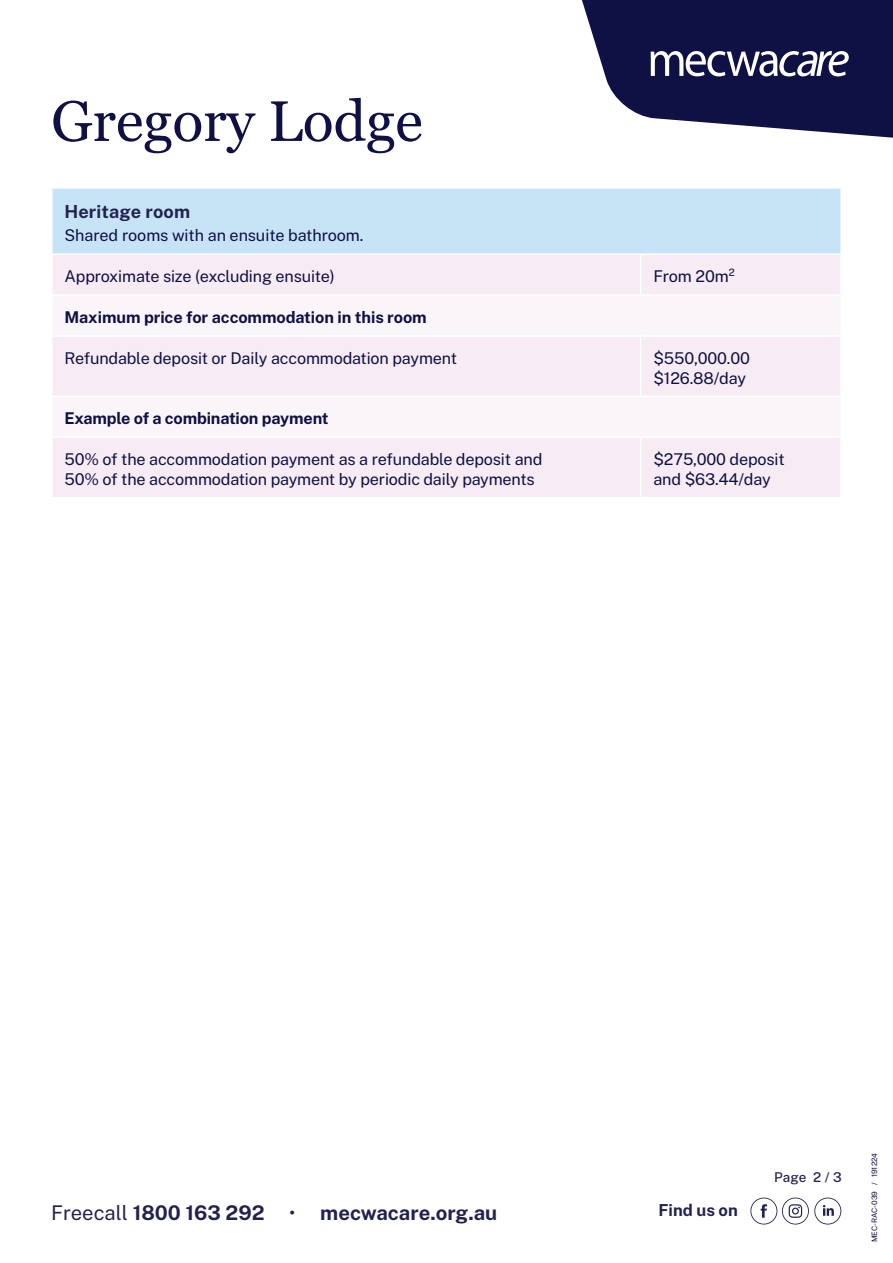
<style>
.page{position:relative;width:893px;height:1263px;background:#fff}
.page>*{position:absolute;margin:0;border:0;box-sizing:border-box;transform-origin:0 0}
.HEADING{font:57px "Georgia";color:#0f1044}
.t1{font:700 20.25px "Public Sans";color:#22224f}
.Intro{font:700 18px "Public Sans";letter-spacing:.01em;color:#22224f}
.t2{font:700 16.5px "Public Sans";color:#22224f}
.BODY_COPY{font:16.2px/19.5px "Public Sans";letter-spacing:-.01em;color:#0f1044}
.BODY_COPY-2{font:700 16.2px "Public Sans";letter-spacing:-.005em;color:#0f1044}
.t3{font:500 13.5px "Public Sans";color:#22224f}
.t4{font:7.5px "Public Sans";color:#0f1044}
.s1{font-weight:400}
</style>
<div class="page">
<svg style="left:582px;top:0;width:311px;height:138px"></svg>
<svg style="left:750px;top:1197px;width:91px;height:27px"></svg>
<div style="left:52px;top:188px;width:789px;height:66px;background:#c7e4f6"></div>
<div style="left:53px;top:255px;width:787px;height:242px;background:#f7ecf4"></div>
<svg style="left:53px;top:296px;width:787px;height:140px;fill:#faf5f9"></svg>
<hr style="left:51px;top:187px;width:590px;height:2px;background:#fff">
<hr style="left:51px;top:189px;width:2px;height:64px;background:#fff">
<hr style="left:641px;top:187px;width:201px;height:2px;background:#fff">
<hr style="left:840px;top:189px;width:2px;height:64px;background:#fff">
<hr style="left:51px;top:253px;width:590px;height:2px;background:#fff">
<hr style="left:641px;top:253px;width:201px;height:2px;background:#fff">
<hr style="left:640px;top:255px;width:1px;height:39px;background:#fff">
<hr style="left:51px;top:294px;width:590px;height:2px;background:#fff">
<hr style="left:641px;top:294px;width:201px;height:2px;background:#fff">
<hr style="left:51px;top:335px;width:590px;height:2px;background:#fff">
<hr style="left:641px;top:335px;width:201px;height:2px;background:#fff">
<hr style="left:640px;top:337px;width:1px;height:59px;background:#fff">
<hr style="left:51px;top:396px;width:590px;height:1px;background:#fff">
<hr style="left:641px;top:396px;width:201px;height:1px;background:#fff">
<hr style="left:51px;top:436px;width:590px;height:2px;background:#fff">
<hr style="left:641px;top:436px;width:201px;height:2px;background:#fff">
<hr style="left:640px;top:438px;width:1px;height:59px;background:#fff">
<p class="HEADING" style="left:51px;top:87px;width:373px">Gregory Lodge</p>
<p class="Intro" style="left:65px;top:198px;width:127px">Heritage room</p>
<p class="BODY_COPY" style="left:65px;top:225px;width:300px">Shared rooms with an ensuite bathroom.</p>
<p class="BODY_COPY" style="left:65px;top:266px;width:272px">Approximate size (excluding ensuite)</p>
<p class="BODY_COPY" style="left:653px;top:266px;width:83px">From 20m²</p>
<p class="BODY_COPY-2" style="left:65px;top:305px;width:364px">Maximum price for accommodation in this room</p>
<p class="BODY_COPY" style="left:65px;top:348px;width:394px">Refundable deposit or Daily accommodation payment</p>
<p class="BODY_COPY" style="left:653px;top:348px;width:98px">$550,000.00 $126.88/day</p>
<p class="BODY_COPY-2" style="left:65px;top:407px;width:266px">Example of a combination payment</p>
<p class="BODY_COPY" style="left:65px;top:449px;width:479px">50% of the accommodation payment as a refundable deposit and<br>50% of the accommodation payment by periodic daily payments</p>
<p class="BODY_COPY" style="left:653px;top:449px;width:133px">$275,000 deposit and $63.44/day</p>
<p class="t1" style="left:51px;top:1197px;width:448px"><span class="s1">Freecall</span> 1800 163 292 <span class="s1">•</span> mecwacare.org.au</p>
<p class="t2" style="left:658px;top:1198px;width:81px">Find us on</p>
<p class="t3" style="left:774px;top:1168px;width:69px">Page 2 / 3</p>
<p class="t4" style="left:869px;top:1242px;width:91px;rotate:-90deg">MEC-RAC-039 / 191224</p>
</div>
